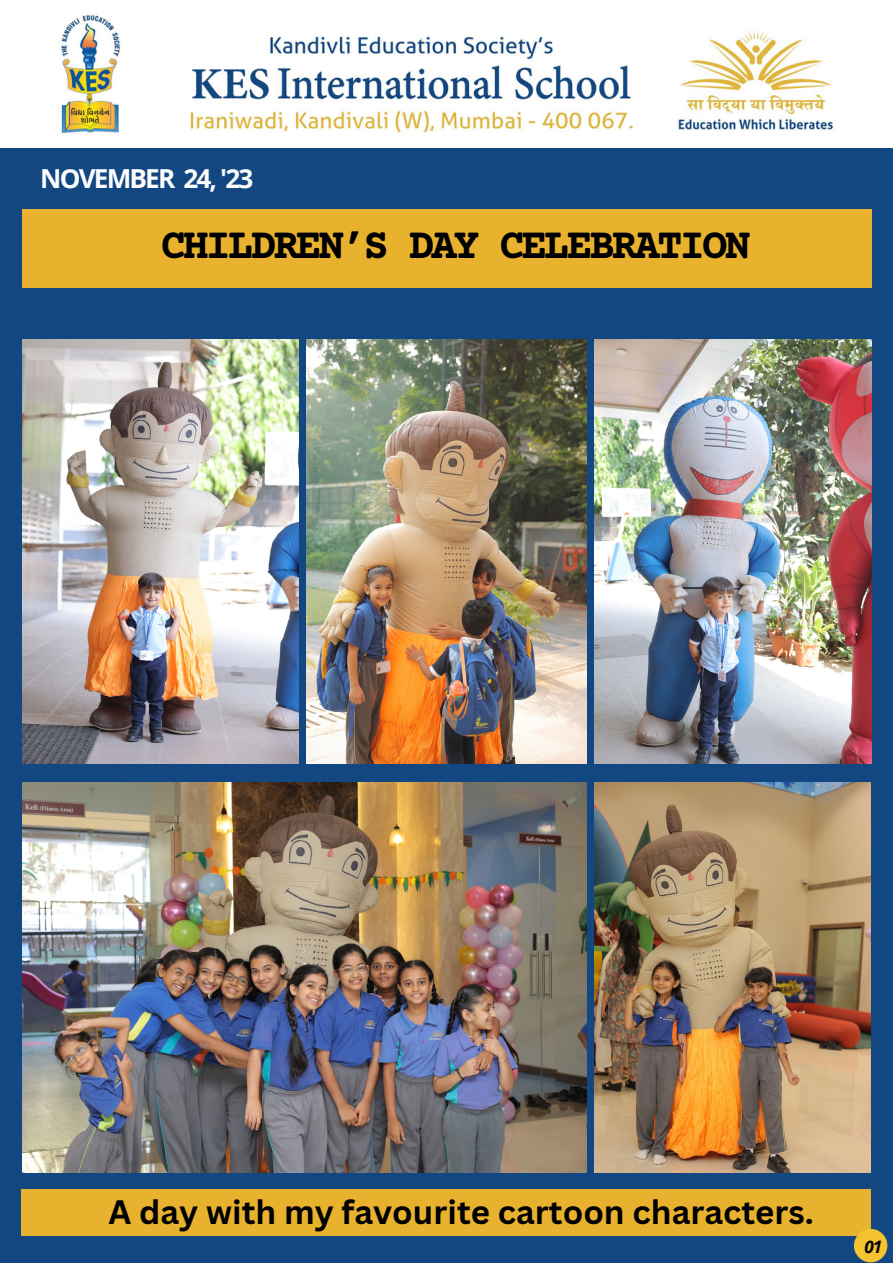
<style>
.page{position:relative;width:893px;height:1264px;background:#fff}
.page>*{position:absolute;margin:0;border:0;box-sizing:border-box;transform-origin:0 0}
.t1{font:700 42.75px "Courier Prime";letter-spacing:-.07em;color:#000}
.t2{font:700 33px "Canva Sans";color:#000}
.t3{font:700 26.25px "Open Sans";letter-spacing:-.07em;color:#fcfdfd}
.t4{font:italic 700 17.25px "Open Sans";color:#000}
</style>
<div class="page">
<div style="left:0;top:0;width:892px;height:1262px;background:#134781"></div>
<img style="left:22px;top:782px;width:564px;height:390px">
<div style="left:22px;top:1189px;width:848px;height:46px;background:#e8b22f"></div>
<img style="left:594px;top:782px;width:276px;height:390px">
<img style="left:22px;top:339px;width:277px;height:424px">
<img style="left:307px;top:339px;width:279px;height:424px">
<img style="left:594px;top:339px;width:276px;height:424px">
<div style="left:22px;top:209px;width:849px;height:79px;background:#e8b22f"></div>
<div style="left:853px;top:1228px;width:34px;height:34px;background:#f5c32f;border-radius:50%"></div>
<img style="left:0;top:0;width:892px;height:147px">
<p class="t3" style="left:40px;top:160px;width:215px">NOVEMBER 24, '23</p>
<p class="t1" style="left:160px;top:224px;width:591px">CHILDREN’S DAY CELEBRATION</p>
<p class="t2" style="left:108px;top:1188px;width:706px">A day with my favourite cartoon characters.</p>
<p class="t4" style="left:864px;top:1234px;width:19px">01</p>
</div>
